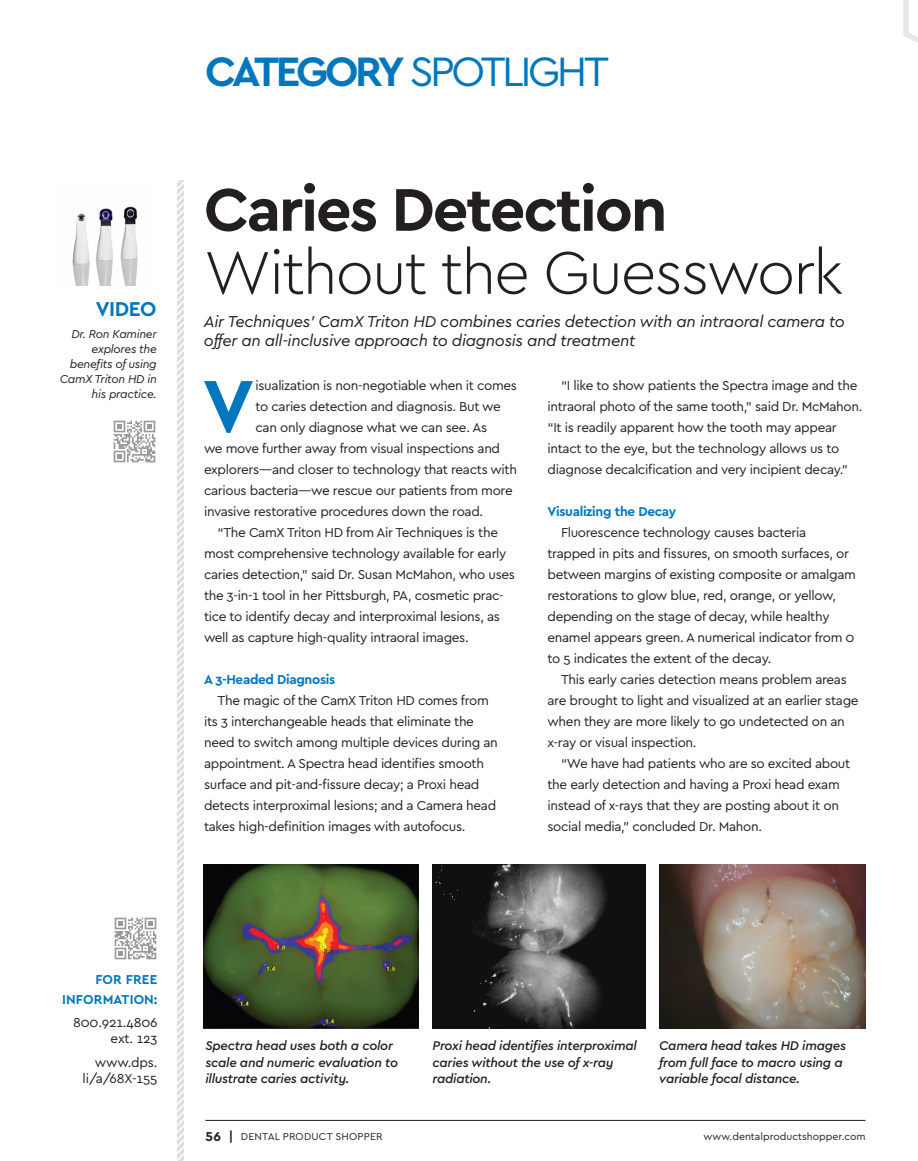
<style>
.page{position:relative;width:918px;height:1161px;background:#fff}
.page>*{position:absolute;margin:0;border:0;box-sizing:border-box;transform-origin:0 0}
.NP_BODY_FIRST_PARAGR{font:700 77.1px "Cera";color:#0077bd}
.PE_PRODUCT_NAME__TOP{font:300 63px/63px "Cera";letter-spacing:-.035em;color:#231f20}
.t1{font:43.05px "Cera";letter-spacing:-.08em;color:#0077bd}
.PS_SIDE_COLUMN_HEADL{font:700 21px "Cera";letter-spacing:-.02em;color:#0077bd}
.PE_MAIN_SUBHEAD{font:italic 16.5px/19.5px "Cera";letter-spacing:-.02em;color:#231f20}
.NP_BODY_FP__RD{font:13.5px/21px "Cera";letter-spacing:-.025em;color:#231f20}
.NP_BODY_FIRST_PARAGR-2{font:13.5px "Cera";letter-spacing:-.025em;color:#231f20}
.FTP_ARGI_BODY{font:13.5px/16.5px "Cera";letter-spacing:-.01em;color:#231f20;text-align:right}
.FTP_BODY_COPY{font:700 13.5px "Cera";letter-spacing:-.025em;color:#0077c0}
.FTP_ARGI_BOLD{font:700 13.5px/19.5px "Cera";letter-spacing:.01em;color:#0077bd;text-align:right}
.t2{font:italic 500 13.2px/16.5px "Cera";letter-spacing:-.02em;color:#231f20}
.PS_SIDE_COLUMN_HEADL-2{font:italic 12px/15px "Cera";letter-spacing:-.025em;color:#231f20;text-align:right}
.t3{font:10.5px "Cera";color:#231f20}
.t4{font:10.5px "Cera";letter-spacing:.02em;color:#231f20}
.s1{font-weight:700}
.s2{font-weight:700;font-size:13.5px}
</style>
<div class="page">
<img style="left:114px;top:917px;width:43px;height:43px">
<svg style="left:177px;top:180px;width:7px;height:981px"></svg>
<img style="left:72px;top:206px;width:66px;height:79px">
<img style="left:113px;top:420px;width:43px;height:43px">
<hr style="left:205px;top:1120px;width:661px;height:1px;background:#231f20">
<img style="left:204px;top:864px;width:215px;height:164px">
<img style="left:433px;top:864px;width:213px;height:164px">
<img style="left:659px;top:864px;width:207px;height:164px">
<svg style="left:903px;top:0;width:15px;height:43px"></svg>
<p class="PS_SIDE_COLUMN_HEADL" style="left:96px;top:295px;width:62px">VIDEO</p>
<p class="PS_SIDE_COLUMN_HEADL-2" style="left:60px;top:326px;width:99px">Dr. Ron Kaminer explores the benefits of using<br>CamX Triton HD in his practice.</p>
<p class="t1" style="left:205px;top:43px;width:405px"><span class="s1">CATEGORY</span> SPOTLIGHT</p>
<p class="PE_PRODUCT_NAME__TOP" style="left:204px;top:176px;width:641px"><span class="s1">Caries Detection<br></span>Without the Guesswork</p>
<p class="PE_MAIN_SUBHEAD" style="left:204px;top:311px;width:643px">Air Techniques’ CamX Triton HD combines caries detection with an intraoral camera to offer an all-inclusive approach to diagnosis and treatment</p>
<p class="NP_BODY_FIRST_PARAGR" style="left:203px;top:355px;width:52px">V</p>
<p class="NP_BODY_FIRST_PARAGR-2" style="left:256px;top:376px;width:263px">isualization is non-negotiable when it comes</p>
<p class="NP_BODY_FIRST_PARAGR-2" style="left:256px;top:398px;width:247px">to caries detection and diagnosis. But we</p>
<p class="NP_BODY_FIRST_PARAGR-2" style="left:256px;top:418px;width:233px">can only diagnose what we can see. As</p>
<p class="NP_BODY_FIRST_PARAGR-2" style="left:204px;top:440px;width:298px">we move further away from visual inspections and</p>
<p class="NP_BODY_FIRST_PARAGR-2" style="left:204px;top:460px;width:315px">explorers—and closer to technology that reacts with</p>
<p class="NP_BODY_FIRST_PARAGR-2" style="left:204px;top:482px;width:310px">carious bacteria—we rescue our patients from more</p>
<p class="NP_BODY_FIRST_PARAGR-2" style="left:204px;top:502px;width:281px">invasive restorative procedures down the road.</p>
<p class="NP_BODY_FP__RD" style="left:204px;top:521px;width:313px;text-indent:14px">“The CamX Triton HD from Air Techniques is the most comprehensive technology available for early caries detection,” said Dr. Susan McMahon, who uses the 3-in-1 tool in her Pittsburgh, PA, cosmetic prac&shy;tice to identify decay and interproximal lesions, as well as capture high-quality intraoral images.</p>
<p class="FTP_BODY_COPY" style="left:204px;top:670px;width:133px">A 3-Headed Diagnosis</p>
<p class="NP_BODY_FP__RD" style="left:204px;top:689px;width:295px;text-indent:14px">The magic of the CamX Triton HD comes from its 3 interchangeable heads that eliminate the need to switch among multiple devices during an appointment. A Spectra head identifies smooth surface and pit-and-fissure decay; a Proxi head detects interproximal lesions; and a Camera head takes high-definition images with autofocus.</p>
<p class="NP_BODY_FP__RD" style="left:548px;top:374px;width:316px;text-indent:14px">“I like to show patients the Spectra image and the intraoral photo of the same tooth,” said Dr. McMahon. “It is readily apparent how the tooth may appear intact to the eye, but the technology allows us to diagnose decalcification and very incipient decay.”</p>
<p class="FTP_BODY_COPY" style="left:548px;top:502px;width:130px">Visualizing the Decay</p>
<p class="NP_BODY_FP__RD" style="left:548px;top:521px;width:310px;text-indent:14px">Fluorescence technology causes bacteria trapped in pits and fissures, on smooth surfaces, or between margins of existing composite or amalgam restorations to glow blue, red, orange, or yellow, depending on the stage of decay, while healthy enamel appears green. A numerical indicator from 0 to 5 indicates the extent of the decay.</p>
<p class="NP_BODY_FP__RD" style="left:548px;top:668px;width:313px;text-indent:14px">This early caries detection means problem areas are brought to light and visualized at an earlier stage when they are more likely to go undetected on an x-ray or visual inspection.</p>
<p class="NP_BODY_FP__RD" style="left:548px;top:752px;width:304px;text-indent:14px">“We have had patients who are so excited about the early detection and having a Proxi head exam instead of x-rays that they are posting about it on social media,” concluded Dr. Mahon.</p>
<p class="FTP_ARGI_BOLD" style="left:62px;top:969px;width:97px">FOR FREE<br>INFORMATION:</p>
<p class="FTP_ARGI_BODY" style="left:73px;top:1014px;width:86px">800.921.4806 ext. 123</p>
<p class="FTP_ARGI_BODY" style="left:83px;top:1053px;width:76px">www.dps. li/a/68X-155</p>
<p class="t2" style="left:205px;top:1037px;width:194px">Spectra head uses both a color scale and numeric evaluation to illustrate caries activity.</p>
<p class="t2" style="left:433px;top:1037px;width:206px">Proxi head identifies interproximal caries without the use of x-ray radiation.</p>
<p class="t2" style="left:659px;top:1037px;width:188px">Camera head takes HD images from full face to macro using a variable focal distance.</p>
<p class="t4" style="left:206px;top:1130px;width:179px"><span class="s2">56 |</span> DENTAL PRODUCT SHOPPER</p>
<p class="t3" style="left:704px;top:1130px;width:164px">www.dentalproductshopper.com</p>
</div>
